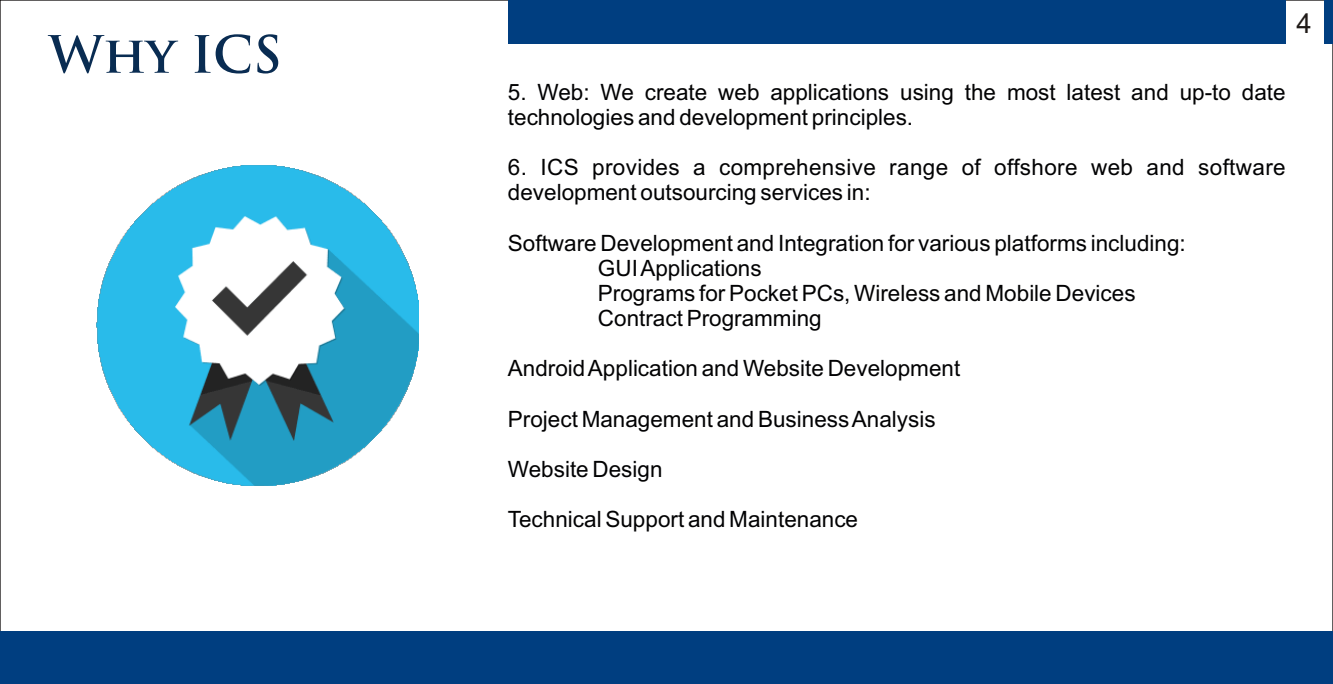
<style>
.page{position:relative;width:1333px;height:684px;background:#fff}
.page>*{position:absolute;margin:0;border:0;box-sizing:border-box;transform-origin:0 0}
.t1{font:700 50px "Trajan Pro";color:#092c52}
.t2{font:27.5px "Arial";color:#1f1a17}
.t3{font:22.5px/25.2px "Arial";color:#020203}
</style>
<div class="page">
<div style="left:0;top:631px;width:1333px;height:53px;background:#003e80"></div>
<div style="left:508px;top:0;width:778px;height:43px;background:#003e80"></div>
<div style="left:1324px;top:0;width:8px;height:43px;background:#003e80"></div>
<img style="left:96px;top:165px;width:322px;height:321px">
<h1 class="t1" style="left:49px;top:35px;width:235px">Why ICS</h1>
<p class="t2" style="left:1296px;top:13px;width:17px">4</p>
<p class="t3" style="left:508px;top:81px;width:779px">5. Web: We create web applications using the most latest and up-to date technologies and development principles.</p>
<p class="t3" style="left:508px;top:157px;width:779px">6. ICS provides a comprehensive range of offshore web and software development outsourcing services in:</p>
<p class="t3" style="left:598px;top:232px;width:589px;text-indent:-90px">Software Development and Integration for various platforms including:<br>GUI Applications<br>Programs for Pocket PCs, Wireless and Mobile Devices Contract Programming</p>
<p class="t3" style="left:508px;top:358px;width:454px">Android Application and Website Development</p>
<p class="t3" style="left:508px;top:408px;width:429px">Project Management and Business Analysis</p>
<p class="t3" style="left:508px;top:458px;width:156px">Website Design</p>
<p class="t3" style="left:508px;top:509px;width:352px">Technical Support and Maintenance</p>
</div>
